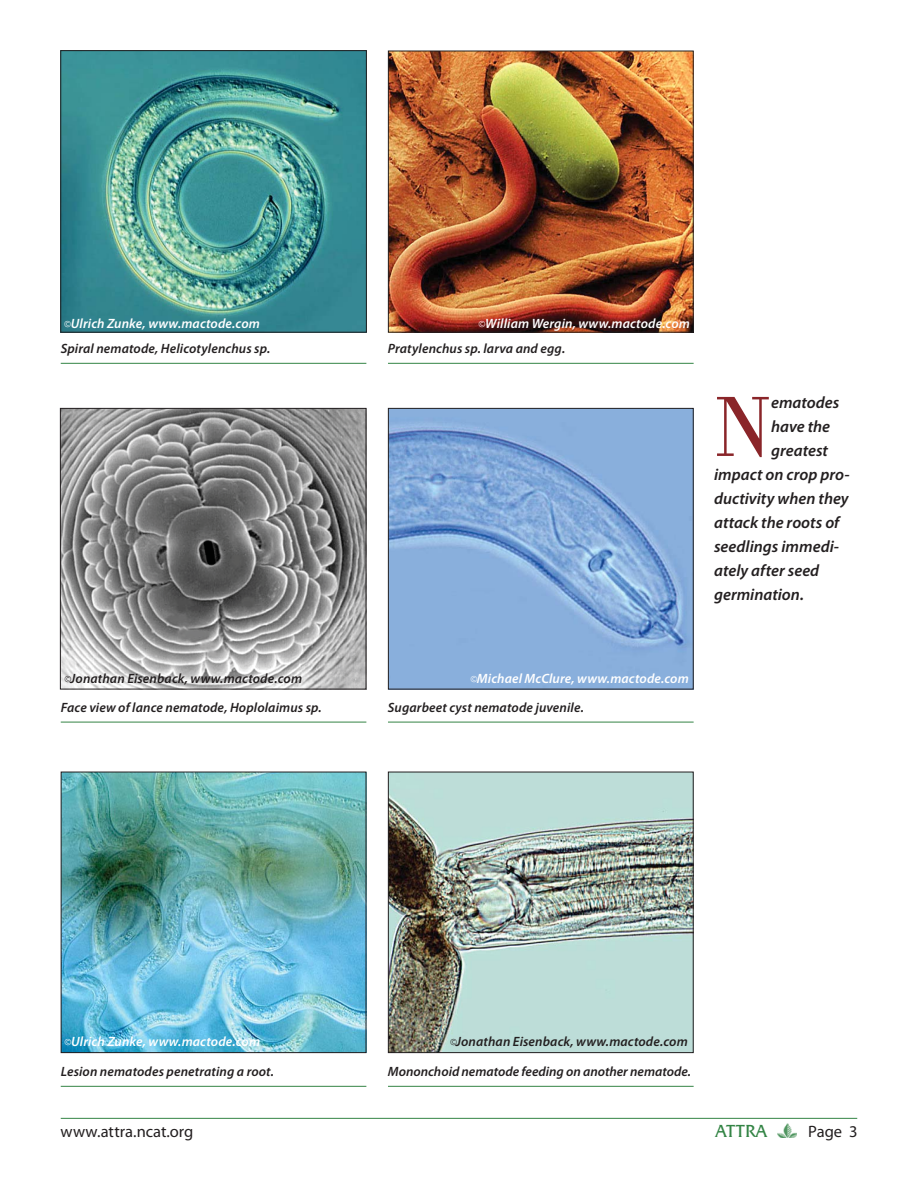
<style>
.page{position:relative;width:918px;height:1188px;background:#fff}
.page>*{position:absolute;margin:0;border:0;box-sizing:border-box;transform-origin:0 0}
.t1{font:88.35px "Bodoni";color:#8a2529}
.t2{font:18px "Friz Quadrata IT Cby BT";letter-spacing:-.01em;color:#338445}
.t3{font:italic 600 16.5px "Myriad Pro";color:#231f20}
.t4{font:16.5px "Myriad Pro";color:#231f20}
.t5{font:italic 600 13.5px "Myriad Pro";letter-spacing:.01em;color:#231f20}
.t6{font:italic 600 13.5px "Myriad Pro";letter-spacing:.01em;color:#fff}
.s1{font-family:"Albertus";font-weight:500;font-style:normal}
</style>
<div class="page">
<img style="left:777px;top:1123px;width:20px;height:14px">
<hr style="left:61px;top:1118px;width:796px;height:1px;background:#338445">
<img style="left:62px;top:52px;width:303px;height:279px">
<div style="left:60px;top:50px;width:307px;height:283px;border:1px solid #231f20"></div>
<img style="left:390px;top:53px;width:302px;height:278px">
<div style="left:388px;top:51px;width:306px;height:282px;border:1px solid #231f20"></div>
<hr style="left:61px;top:363px;width:305px;height:1px;background:#338445">
<hr style="left:388px;top:363px;width:306px;height:1px;background:#338445">
<img style="left:62px;top:410px;width:302px;height:277px">
<div style="left:60px;top:408px;width:306px;height:281px;border:1px solid #231f20"></div>
<img style="left:390px;top:410px;width:302px;height:277px">
<div style="left:388px;top:408px;width:306px;height:281px;border:1px solid #231f20"></div>
<hr style="left:61px;top:722px;width:305px;height:1px;background:#338445">
<hr style="left:388px;top:722px;width:306px;height:1px;background:#338445">
<img style="left:63px;top:774px;width:301px;height:277px">
<div style="left:61px;top:772px;width:305px;height:281px;border:1px solid #231f20"></div>
<hr style="left:61px;top:1086px;width:305px;height:1px;background:#338445">
<hr style="left:388px;top:1086px;width:306px;height:1px;background:#338445">
<img style="left:390px;top:774px;width:302px;height:277px">
<div style="left:388px;top:772px;width:306px;height:281px;border:1px solid #231f20"></div>
<p class="t6" style="left:64px;top:318px;width:198px"><span class="s1">©</span>Ulrich Zunke, www.mactode.com</p>
<p class="t6" style="left:478px;top:318px;width:213px"><span class="s1">©</span>William Wergin, www.mactode.com</p>
<p class="t5" style="left:61px;top:343px;width:211px">Spiral nematode, Helicotylenchus sp.</p>
<p class="t5" style="left:388px;top:343px;width:179px">Pratylenchus sp. larva and egg.</p>
<h1 class="t1" style="left:714px;top:376px;width:59px">N</h1>
<p class="t3" style="left:771px;top:396px;width:70px">ematodes</p>
<p class="t3" style="left:771px;top:420px;width:60px">have the</p>
<p class="t3" style="left:771px;top:444px;width:58px">greatest</p>
<p class="t3" style="left:714px;top:468px;width:137px">impact on crop pro-</p>
<p class="t3" style="left:714px;top:492px;width:136px">ductivity when they</p>
<p class="t3" style="left:714px;top:516px;width:127px">attack the roots of</p>
<p class="t3" style="left:714px;top:540px;width:126px">seedlings immedi-</p>
<p class="t3" style="left:714px;top:564px;width:107px">ately after seed</p>
<p class="t3" style="left:714px;top:588px;width:91px">germination.</p>
<p class="t5" style="left:64px;top:674px;width:239px"><span class="s1">©</span>Jonathan Eisenback, www.mactode.com</p>
<p class="t6" style="left:470px;top:674px;width:220px"><span class="s1">©</span>Michael McClure, www.mactode.com</p>
<p class="t5" style="left:61px;top:702px;width:263px">Face view of lance nematode, Hoplolaimus sp.</p>
<p class="t5" style="left:388px;top:702px;width:198px">Sugarbeet cyst nematode juvenile.</p>
<p class="t5" style="left:450px;top:1036px;width:240px"><span class="s1">©</span>Jonathan Eisenback, www.mactode.com</p>
<p class="t6" style="left:64px;top:1036px;width:198px"><span class="s1">©</span>Ulrich Zunke, www.mactode.com</p>
<p class="t5" style="left:61px;top:1066px;width:215px">Lesion nematodes penetrating a root.</p>
<p class="t5" style="left:388px;top:1066px;width:305px">Mononchoid nematode feeding on another nematode.</p>
<p class="t4" style="left:60px;top:1126px;width:135px">www.attra.ncat.org</p>
<h2 class="t2" style="left:715px;top:1120px;width:53px">ATTRA</h2>
<p class="t4" style="left:808px;top:1126px;width:51px">Page 3</p>
</div>
